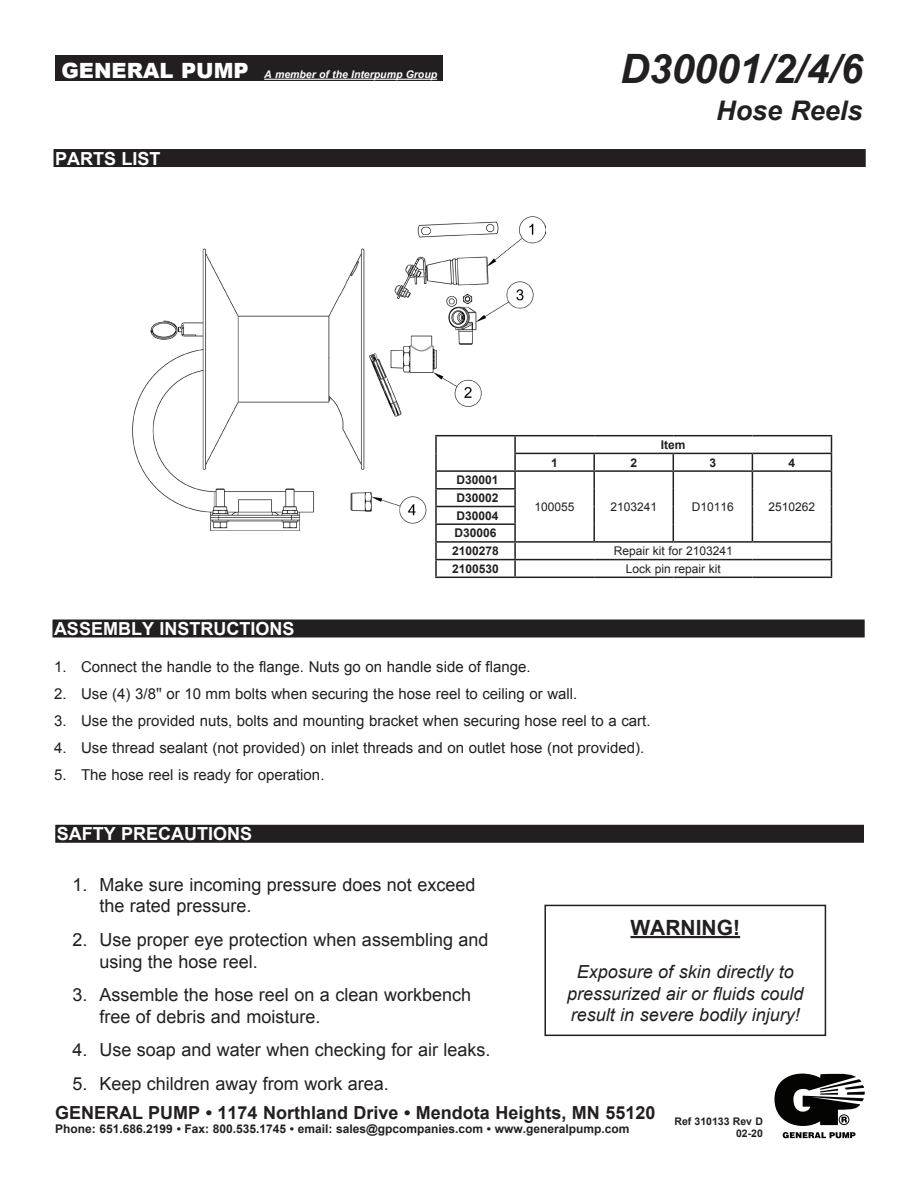
<style>
.page{position:relative;width:918px;height:1188px;background:#fff}
.page>*{position:absolute;margin:0;border:0;box-sizing:border-box;transform-origin:0 0}
.t1{font:italic 700 40.5px "Arial";color:#231f20}
.t2{font:italic 700 27px "Arial";color:#231f20}
.t3{font:700 21px "Arial";color:#231f20}
.t4{font:18px/21.6px "Arial";color:#231f20}
.t5{font:italic 18px "Arial";color:#231f20}
.t6{font:700 18px "Arial";color:#231f20}
.t7{font:700 18px "Arial";color:#fff}
.t8{font:15px "Arial";color:#231f20}
.t9{font:700 12px "Arial";color:#231f20}
.t10{font:12px "Arial";color:#231f20}
.t11{font:italic 700 10.5px "Arial";color:#fff}
.t12{font:700 10.5px "Arial";color:#231f20}
.s1{font-weight:900;font-style:normal;font-size:21px}
.s2{font-family:"Formata"}
</style>
<div class="page">
<div style="left:52px;top:620px;width:813px;height:18px;background:#231f20"></div>
<svg style="left:784px;top:1073px;width:68px;height:66px"></svg>
<svg style="left:774px;top:1074px;width:91px;height:64px"></svg>
<div style="left:56px;top:56px;width:387px;height:25px;background:#231f20"></div>
<hr style="left:264px;top:79px;width:173px;height:1px;background:#fff">
<div style="left:55px;top:825px;width:809px;height:18px;background:#231f20"></div>
<hr style="left:631px;top:936px;width:109px;height:2px;background:#231f20">
<div style="left:544px;top:905px;width:282px;height:131px;border:2px solid #231f20"></div>
<div style="left:54px;top:149px;width:812px;height:18px;background:#231f20"></div>
<img style="left:132px;top:216px;width:414px;height:315px">
<svg style="left:437px;top:436px;width:394px;height:141px"></svg>
<hr style="left:435px;top:435px;width:80px;height:1px;background:#231f20">
<hr style="left:515px;top:435px;width:79px;height:1px;background:#231f20">
<hr style="left:594px;top:435px;width:79px;height:1px;background:#231f20">
<hr style="left:673px;top:435px;width:79px;height:1px;background:#231f20">
<hr style="left:752px;top:435px;width:80px;height:1px;background:#231f20">
<hr style="left:514px;top:453px;width:80px;height:1px;background:#231f20">
<hr style="left:594px;top:453px;width:79px;height:1px;background:#231f20">
<hr style="left:673px;top:453px;width:79px;height:1px;background:#231f20">
<hr style="left:752px;top:453px;width:80px;height:1px;background:#231f20">
<hr style="left:435px;top:470px;width:80px;height:2px;background:#231f20">
<hr style="left:515px;top:470px;width:79px;height:2px;background:#231f20">
<hr style="left:594px;top:470px;width:79px;height:2px;background:#231f20">
<hr style="left:673px;top:470px;width:79px;height:2px;background:#231f20">
<hr style="left:752px;top:470px;width:80px;height:2px;background:#231f20">
<hr style="left:435px;top:488px;width:81px;height:2px;background:#231f20">
<hr style="left:435px;top:506px;width:81px;height:1px;background:#231f20">
<hr style="left:435px;top:523px;width:81px;height:2px;background:#231f20">
<svg style="left:593px;top:454px;width:2px;height:87px"></svg>
<svg style="left:673px;top:454px;width:1px;height:87px"></svg>
<svg style="left:752px;top:454px;width:1px;height:87px"></svg>
<hr style="left:435px;top:541px;width:80px;height:2px;background:#231f20">
<hr style="left:515px;top:541px;width:79px;height:2px;background:#231f20">
<hr style="left:594px;top:541px;width:79px;height:2px;background:#231f20">
<hr style="left:673px;top:541px;width:79px;height:2px;background:#231f20">
<hr style="left:752px;top:541px;width:80px;height:2px;background:#231f20">
<hr style="left:435px;top:559px;width:80px;height:1px;background:#231f20">
<svg style="left:435px;top:436px;width:2px;height:141px"></svg>
<hr style="left:515px;top:559px;width:79px;height:1px;background:#231f20">
<svg style="left:514px;top:436px;width:2px;height:141px"></svg>
<hr style="left:594px;top:559px;width:79px;height:1px;background:#231f20">
<hr style="left:673px;top:559px;width:79px;height:1px;background:#231f20">
<hr style="left:752px;top:559px;width:80px;height:1px;background:#231f20">
<svg style="left:831px;top:436px;width:1px;height:141px"></svg>
<hr style="left:435px;top:577px;width:80px;height:1px;background:#231f20">
<hr style="left:515px;top:577px;width:79px;height:1px;background:#231f20">
<hr style="left:594px;top:577px;width:79px;height:1px;background:#231f20">
<hr style="left:673px;top:577px;width:79px;height:1px;background:#231f20">
<hr style="left:752px;top:577px;width:80px;height:1px;background:#231f20">
<p class="t11" style="left:61px;top:68px;width:377px"><span class="s1">GENERAL PUMP</span> A member of the Interpump Group</p>
<p class="t7" style="left:55px;top:146px;width:107px">PARTS LIST</p>
<p class="t1" style="left:620px;top:42px;width:245px">D30001/2/4/6</p>
<p class="t2" style="left:716px;top:93px;width:148px">Hose Reels</p>
<p class="t7" style="left:54px;top:617px;width:242px">ASSEMBLY INSTRUCTIONS</p>
<p class="t9" style="left:661px;top:437px;width:26px">Item</p>
<p class="t9" style="left:456px;top:472px;width:44px">D30001</p>
<p class="t9" style="left:551px;top:455px;width:8px">1</p>
<p class="t9" style="left:630px;top:455px;width:8px">2</p>
<p class="t9" style="left:710px;top:455px;width:8px">3</p>
<p class="t9" style="left:789px;top:455px;width:8px">4</p>
<p class="t9" style="left:456px;top:490px;width:44px">D30002</p>
<p class="t9" style="left:456px;top:508px;width:44px">D30004</p>
<p class="t9" style="left:455px;top:525px;width:44px">D30006</p>
<p class="t9" style="left:452px;top:543px;width:48px">2100278</p>
<p class="t10" style="left:614px;top:543px;width:121px">Repair kit for 2103241</p>
<p class="t9" style="left:452px;top:561px;width:48px">2100530</p>
<p class="t10" style="left:626px;top:561px;width:97px">Lock pin repair kit</p>
<p class="t10" style="left:535px;top:499px;width:42px">100055</p>
<p class="t10" style="left:610px;top:499px;width:48px">2103241</p>
<p class="t10" style="left:692px;top:499px;width:44px">D10116</p>
<p class="t10" style="left:769px;top:499px;width:48px">2510262</p>
<p class="t8" style="left:54px;top:657px;width:478px">1. Connect the handle to the flange. Nuts go on handle side of flange.</p>
<p class="t8" style="left:54px;top:684px;width:525px">2. Use (4) 3/8<span class="s2">"</span> or 10 mm bolts when securing the hose reel to ceiling or wall.</p>
<p class="t8" style="left:54px;top:711px;width:598px">3. Use the provided nuts, bolts and mounting bracket when securing hose reel to a cart.</p>
<p class="t8" style="left:54px;top:738px;width:592px">4. Use thread sealant (not provided) on inlet threads and on outlet hose (not provided).</p>
<p class="t8" style="left:54px;top:765px;width:272px">5. The hose reel is ready for operation.</p>
<p class="t7" style="left:57px;top:822px;width:197px">SAFTY PRECAUTIONS</p>
<p class="t4" style="left:99px;top:874px;width:378px;text-indent:-27px">1. Make sure incoming pressure does not exceed the rated pressure.</p>
<p class="t4" style="left:99px;top:929px;width:391px;text-indent:-27px">2. Use proper eye protection when assembling and using the hose reel.</p>
<p class="t4" style="left:99px;top:984px;width:373px;text-indent:-27px">3. Assemble the hose reel on a clean workbench free of debris and moisture.</p>
<p class="t4" style="left:72px;top:1039px;width:420px">4. Use soap and water when checking for air leaks.</p>
<p class="t4" style="left:72px;top:1073px;width:318px">5. Keep children away from work area.</p>
<p class="t3" style="left:631px;top:914px;width:111px">WARNING!</p>
<p class="t5" style="left:577px;top:960px;width:219px">Exposure of skin directly to</p>
<p class="t5" style="left:567px;top:982px;width:238px">pressurized air or fluids could</p>
<p class="t5" style="left:571px;top:1003px;width:231px">result in severe bodily injury!</p>
<p class="t6" style="left:55px;top:1100px;width:602px">GENERAL PUMP • 1174 Northland Drive • Mendota Heights, MN 55120</p>
<p class="t9" style="left:55px;top:1121px;width:576px">Phone: 651.686.2199 • Fax: 800.535.1745 • email: sales@gpcompanies.com • www.generalpump.com</p>
<p class="t12" style="left:675px;top:1114px;width:90px">Ref 310133 Rev D</p>
<p class="t12" style="left:736px;top:1127px;width:28px">02-20</p>
</div>
